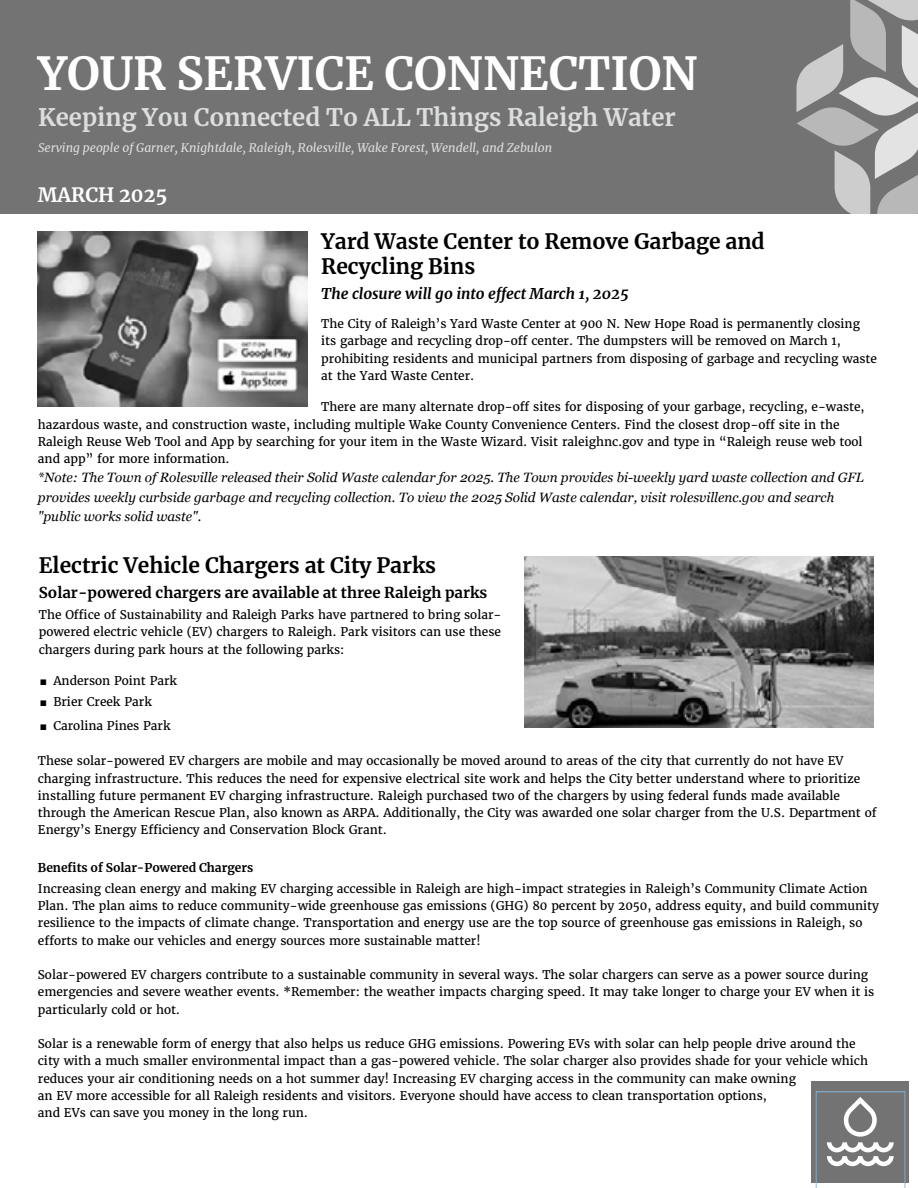
<style>
.page{position:relative;width:918px;height:1188px;background:#fff}
.page>*{position:absolute;margin:0;border:0;box-sizing:border-box;transform-origin:0 0}
.t1{font:700 45px "Merriweather";color:#fff}
.t2{font:700 23.85px "Merriweather";color:#dcddde}
.t3{font:700 21px/25.5px "Merriweather";color:#000}
.t4{font:700 19.5px "Merriweather";color:#fff}
.t5{font:700 15px "Merriweather";color:#000}
.t6{font:italic 700 15px "Merriweather";color:#000}
.t7{font:italic 13.5px/19.4px "Georgia";color:#000}
.t8{font:12px/17.2px "Merriweather";color:#000}
.t9{font:italic 12px "Merriweather";color:#dcddde}
.t10{font:700 12px "Merriweather";color:#000}
.s1{font-family:"Arial"}
.s2{font-style:inherit}
</style>
<div class="page">
<div style="left:0;top:0;width:918px;height:214px;background:#737373"></div>
<svg style="left:811px;top:1081px;width:98px;height:102px;background:#737779"></svg>
<svg style="left:816px;top:1092px;width:89px;height:96px"></svg>
<svg style="left:796px;top:0;width:122px;height:214px"></svg>
<img style="left:38px;top:231px;width:270px;height:176px">
<img style="left:525px;top:557px;width:348px;height:170px">
<h1 class="t1" style="left:38px;top:42px;width:661px">YOUR SERVICE CONNECTION</h1>
<h2 class="t2" style="left:38px;top:101px;width:639px">Keeping You Connected To ALL Things Raleigh Water</h2>
<p class="t9" style="left:38px;top:139px;width:516px">Serving people of Garner, Knightdale, Raleigh, Rolesville, Wake Forest, Wendell, and Zebulon</p>
<h3 class="t4" style="left:38px;top:181px;width:131px">MARCH 2025</h3>
<h3 class="t3" style="left:321px;top:228px;width:445px">Yard Waste Center to Remove Garbage and<br>Recycling Bins</h3>
<p class="t6" style="left:321px;top:283px;width:309px">The closure will go into effect March 1, 2025</p>
<p class="t8" style="left:321px;top:315px;width:557px">The City of Raleigh’s Yard Waste Center at 900 N. New Hope Road is permanently closing its garbage and recycling drop-off center. The dumpsters will be removed on March 1, prohibiting residents and municipal partners from disposing of garbage and recycling waste at the Yard Waste Center.</p>
<p class="t8" style="left:38px;top:399px;width:828px;text-indent:283px">There are many alternate drop-off sites for disposing of your garbage, recycling, e-waste, hazardous waste, and construction waste, including multiple Wake County Convenience Centers. Find the closest drop-off site in the Raleigh Reuse Web Tool and App by searching for your item in the Waste Wizard. Visit raleighnc.gov and type in “Raleigh reuse web tool and app” for more information.</p>
<p class="t7" style="left:38px;top:468px;width:827px">*Note: The Town of Rolesville released their Solid Waste calendar for 2025. The Town provides bi-weekly yard waste collection and GFL provides weekly curbside garbage and recycling collection. To view the 2025 Solid Waste calendar, visit rolesvillenc.gov and search "public works solid waste".</p>
<h3 class="t3" style="left:39px;top:552px;width:399px">Electric Vehicle Chargers at City Parks</h3>
<p class="t5" style="left:39px;top:582px;width:450px">Solar-powered chargers are available at three Raleigh parks</p>
<p class="t8" style="left:39px;top:606px;width:464px;text-align:justify">The Office of Sustainability and Raleigh Parks have partnered to bring solar&shy;powered electric vehicle (EV) chargers to Raleigh. Park visitors can use these chargers during park hours at the following parks:</p>
<p class="t8" style="left:40px;top:672px;width:139px"><span class="s1">■</span> Anderson Point Park</p>
<p class="t8" style="left:40px;top:693px;width:114px"><span class="s1">■</span> Brier Creek Park</p>
<p class="t8" style="left:40px;top:717px;width:132px"><span class="s1">■</span> Carolina Pines Park</p>
<p class="t8" style="left:38px;top:753px;width:840px">These solar-powered EV chargers are mobile and may occasionally be moved around to areas of the city that currently do not have EV charging infrastructure. This reduces the need for expensive electrical site work and helps the City better understand where to prioritize installing future permanent EV charging infrastructure. Raleigh purchased two of the chargers by using federal funds made available through the American Rescue Plan, also known as ARPA. Additionally, the City was awarded one solar charger from the U.S. Department of Energy’s Energy Efficiency and Conservation Block Grant.</p>
<p class="t10" style="left:38px;top:859px;width:217px">Benefits of Solar-Powered Chargers</p>
<p class="t8" style="left:38px;top:880px;width:843px">Increasing clean energy and making EV charging accessible in Raleigh are high-impact strategies in Raleigh’s Community Climate Action Plan. The plan aims to reduce community-wide greenhouse gas emissions (GHG) 80 percent by 2050, address equity, and build community resilience to the impacts of climate change. Transportation and energy use are the top source of greenhouse gas emissions in Raleigh, so efforts to make our vehicles and energy sources more sustainable matter!</p>
<p class="t8" style="left:38px;top:966px;width:838px">Solar-powered EV chargers contribute to a sustainable community in several ways. The solar chargers can serve as a power source during emergencies and severe weather events. *Remember: the weather impacts charging speed. It may take longer to charge your EV when it is particularly cold or hot.</p>
<p class="t8" style="left:38px;top:1035px;width:832px">Solar is a renewable form of energy that also helps us reduce GHG emissions. Powering EVs with solar can help people drive around the city with a much smaller environmental impact than a gas-powered vehicle. The solar charger also provides shade for your vehicle which reduces your air conditioning needs on a hot summer day! Increasing EV charging access in the community can make owning<br>an EV more accessible for all Raleigh residents and visitors. Everyone should have access to clean transportation options,<br>and EVs ca<span class="s2">n</span> save you money in the long run.</p>
</div>
